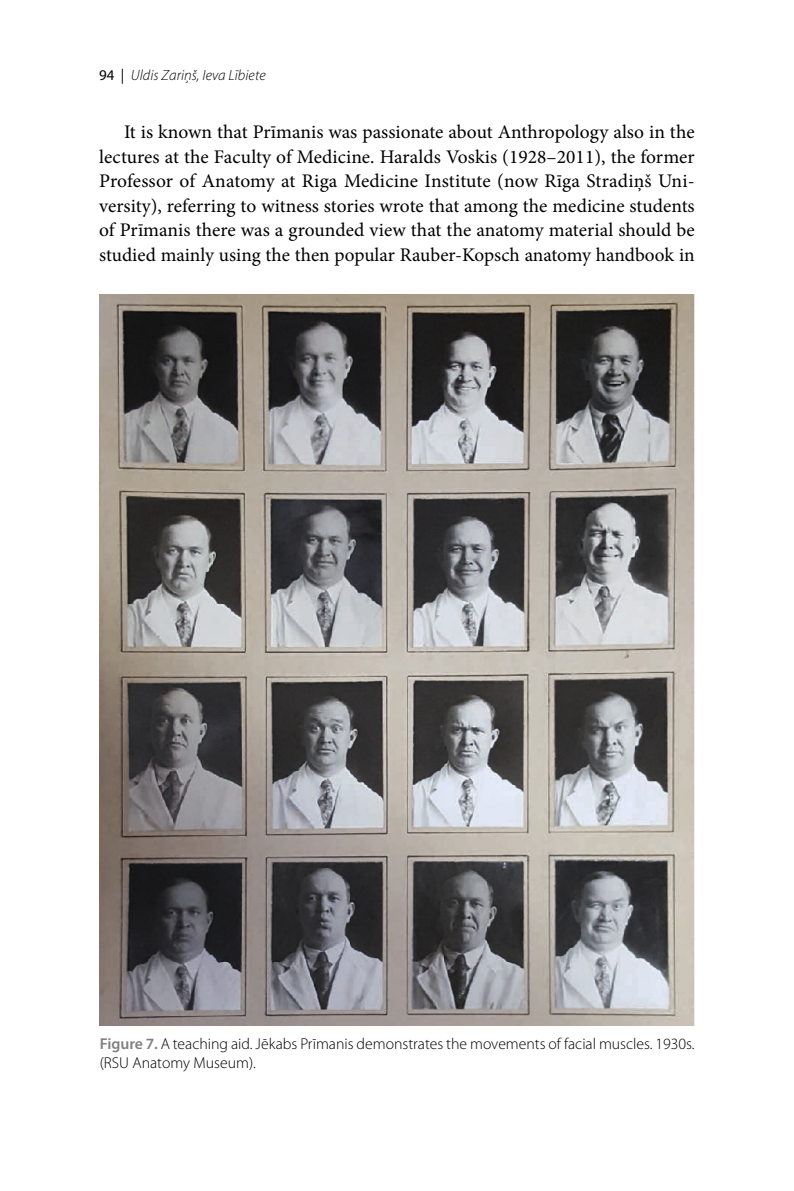
<style>
.page{position:relative;width:794px;height:1191px;background:#fff}
.page>*{position:absolute;margin:0;border:0;box-sizing:border-box;transform-origin:0 0}
.t1{font:19.25px/24.5px "Minion Pro";color:#000;text-align:justify}
.t2{font:300 15.75px/19.2px "Myriad Pro";color:#000}
.t3{font:italic 300 14.88px "Myriad Pro";letter-spacing:.005em;color:#000}
.s1{font-weight:400;font-style:normal}
.s2{font-weight:600;color:#808080}
</style>
<div class="page">
<img style="left:99px;top:294px;width:595px;height:731px">
<p class="t3" style="left:99px;top:66px;width:168px"><span class="s1">94 |</span> Uldis Zariņš, Ieva Lībiete</p>
<p class="t1" style="left:99px;top:120px;width:597px;text-indent:25px">It is known that Prīmanis was passionate about Anthropology also in the lectures at the Faculty of Medicine. Haralds Voskis (1928–2011), the former Professor of Anatomy at Riga Medicine Institute (now Rīga Stradiņš Uni&shy;versity), referring to witness stories wrote that among the medicine students of Prīmanis there was a grounded view that the anatomy material should be studied mainly using the then popular Rauber-Kopsch anatomy handbook in</p>
<p class="t2" style="left:100px;top:1034px;width:596px"><span class="s2">Figure 7.</span> A teaching aid. Jēkabs Prīmanis demonstrates the movements of facial muscles. 1930s. (RSU Anatomy Museum).</p>
</div>
